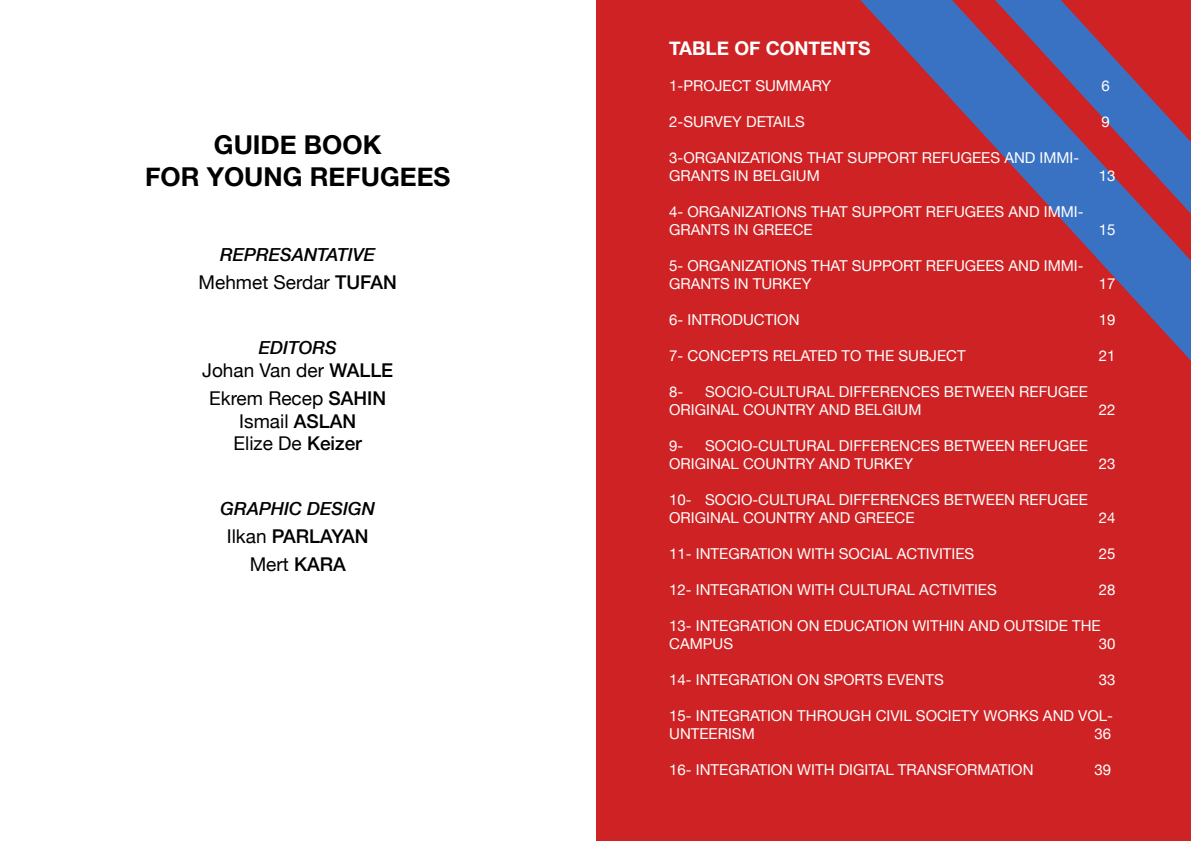
<style>
.page{position:relative;width:1191px;height:842px;background:#fff}
.page>*{position:absolute;margin:0;border:0;box-sizing:border-box;transform-origin:0 0}
.t1{font:700 26px/31.2px "Helvetica Neue";color:#000;text-align:center}
.t2{font:19px/28px "Helvetica Neue";color:#000;text-align:center}
.t3{font:500 19px/28px "Helvetica Neue";color:#000;text-align:center}
.t4{font:700 19px "Helvetica Neue";color:#fff}
.t5{font:italic 500 18px "Helvetica Neue";color:#000}
.t6{font:15px/18px "Helvetica Neue";color:#fff}
.s1{font-weight:500}
.s2{font-weight:400}
</style>
<div class="page">
<div style="left:596px;top:0;width:594px;height:841px;background:#cf2224"></div>
<svg style="left:860px;top:0;width:331px;height:361px"></svg>
<svg style="left:995px;top:0;width:196px;height:214px;fill:#3972c3"></svg>
<h1 class="t1" style="left:145px;top:130px;width:307px">GUIDE BOOK<br>FOR YOUNG REFUGEES</h1>
<p class="t5" style="left:220px;top:239px;width:157px">REPRESANTATIVE</p>
<p class="t2" style="left:199px;top:270px;width:200px">Mehmet Serdar <span class="s1">TUFAN</span></p>
<p class="t5" style="left:259px;top:332px;width:80px">EDITORS</p>
<p class="t2" style="left:202px;top:357px;width:192px">Johan Van der <span class="s1">WALLE<br></span>Ekrem Recep <span class="s1">SAHIN</span></p>
<p class="t2" style="left:233px;top:411px;width:130px;line-height:22.8px">Ismail <span class="s1">ASLAN<br></span>Elize De <span class="s1">Keizer</span></p>
<p class="t5" style="left:220px;top:493px;width:156px">GRAPHIC DESIGN</p>
<p class="t3" style="left:227px;top:521px;width:143px"><span class="s2">Ilkan</span> PARLAYAN<br><span class="s2">Mert</span> KARA</p>
<p class="t4" style="left:669px;top:33px;width:203px">TABLE OF CONTENTS</p>
<p class="t6" style="left:669px;top:77px;width:163px">1-PROJECT SUMMARY</p>
<p class="t6" style="left:1101px;top:77px;width:10px">6</p>
<p class="t6" style="left:669px;top:113px;width:137px">2-SURVEY DETAILS</p>
<p class="t6" style="left:1101px;top:113px;width:10px">9</p>
<p class="t6" style="left:669px;top:149px;width:412px">3-ORGANIZATIONS THAT SUPPORT REFUGEES AND IMMI-<br>GRANTS IN BELGIUM</p>
<p class="t6" style="left:1098px;top:167px;width:18px">13</p>
<p class="t6" style="left:669px;top:203px;width:416px">4- ORGANIZATIONS THAT SUPPORT REFUGEES AND IMMI-<br>GRANTS IN GREECE</p>
<p class="t6" style="left:669px;top:257px;width:416px">5- ORGANIZATIONS THAT SUPPORT REFUGEES AND IMMI-<br>GRANTS IN TURKEY</p>
<p class="t6" style="left:1098px;top:221px;width:18px">15</p>
<p class="t6" style="left:1098px;top:275px;width:18px">17</p>
<p class="t6" style="left:669px;top:311px;width:132px">6- INTRODUCTION</p>
<p class="t6" style="left:1098px;top:311px;width:18px">19</p>
<p class="t6" style="left:669px;top:347px;width:298px">7- CONCEPTS RELATED TO THE SUBJECT</p>
<p class="t6" style="left:1098px;top:347px;width:18px">21</p>
<p class="t6" style="left:669px;top:383px;width:16px">8-</p>
<p class="t6" style="left:669px;top:383px;width:420px;text-indent:36px">SOCIO-CULTURAL DIFFERENCES BETWEEN REFUGEE<br>ORIGINAL COUNTRY AND BELGIUM</p>
<p class="t6" style="left:1098px;top:401px;width:18px">22</p>
<p class="t6" style="left:669px;top:437px;width:420px;text-indent:36px">SOCIO-CULTURAL DIFFERENCES BETWEEN REFUGEE<br>ORIGINAL COUNTRY AND TURKEY</p>
<p class="t6" style="left:669px;top:437px;width:16px">9-</p>
<p class="t6" style="left:669px;top:491px;width:420px">10- SOCIO-CULTURAL DIFFERENCES BETWEEN REFUGEE<br>ORIGINAL COUNTRY AND GREECE</p>
<p class="t6" style="left:1098px;top:455px;width:18px">23</p>
<p class="t6" style="left:1098px;top:509px;width:18px">24</p>
<p class="t6" style="left:669px;top:545px;width:306px">11- INTEGRATION WITH SOCIAL ACTIVITIES</p>
<p class="t6" style="left:1098px;top:545px;width:18px">25</p>
<p class="t6" style="left:669px;top:581px;width:329px">12- INTEGRATION WITH CULTURAL ACTIVITIES</p>
<p class="t6" style="left:1098px;top:581px;width:18px">28</p>
<p class="t6" style="left:669px;top:617px;width:433px">13- INTEGRATION ON EDUCATION WITHIN AND OUTSIDE THE<br>CAMPUS</p>
<p class="t6" style="left:1098px;top:635px;width:18px">30</p>
<p class="t6" style="left:669px;top:671px;width:276px">14- INTEGRATION ON SPORTS EVENTS</p>
<p class="t6" style="left:1098px;top:671px;width:18px">33</p>
<p class="t6" style="left:669px;top:707px;width:445px">15- INTEGRATION THROUGH CIVIL SOCIETY WORKS AND VOL-<br>UNTEERISM</p>
<p class="t6" style="left:1094px;top:725px;width:18px">36</p>
<p class="t6" style="left:669px;top:761px;width:366px">16- INTEGRATION WITH DIGITAL TRANSFORMATION</p>
<p class="t6" style="left:1094px;top:761px;width:18px">39</p>
</div>
